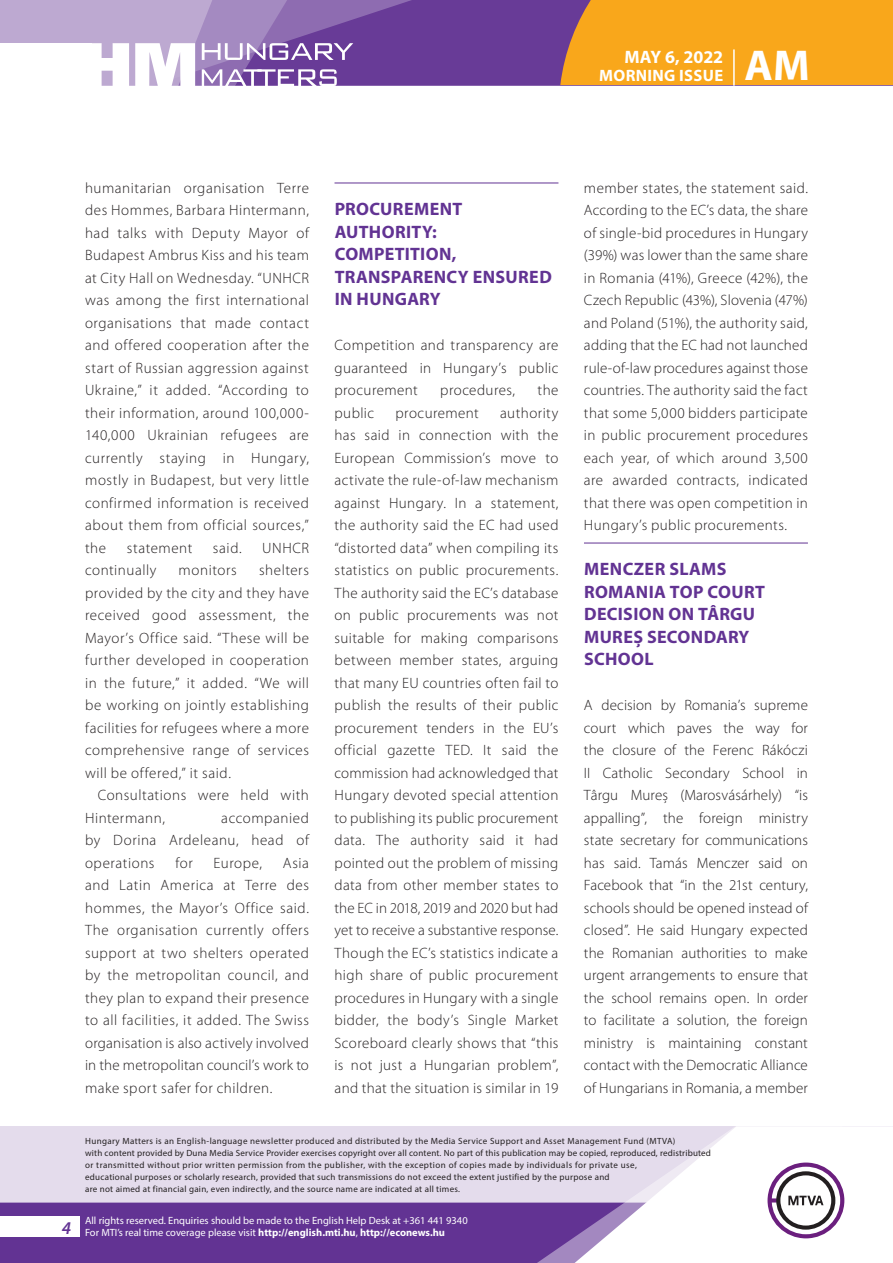
<style>
.page{position:relative;width:893px;height:1263px;background:#fff}
.page>*{position:absolute;margin:0;border:0;box-sizing:border-box;transform-origin:0 0}
.t1{font:700 43.35px "Myriad Pro";color:#fff}
._01_cimsor{font:700 18px/22.5px "Myriad Pro";letter-spacing:.02em;color:#623393}
.t2{font:700 18px "Myriad Pro";color:#fff}
.t3{font:italic 600 18px "Myriad Pro";color:#623393}
.t4{font:700 16.5px "Myriad Pro";letter-spacing:.02em;color:#fff}
._03_kenyer_szöveg-1{font:300 15px/22.5px "Myriad Pro";letter-spacing:.03em;color:#231f20;text-align:justify}
._03_kenyer_szöveg-2{font:300 15px/22.5px "Myriad Pro";letter-spacing:.035em;color:#231f20;text-align:justify}
.t5{font:10.5px/12px "Myriad Pro";color:#fff}
.t6{font:9px/12px "Myriad Pro";letter-spacing:.03em;color:#231f20}
.s1{font-weight:700}
</style>
<div class="page">
<div style="left:0;top:1126px;width:893px;height:137px;background:#e4dcec"></div>
<div style="left:0;top:1202px;width:506px;height:61px;background:#623393"></div>
<svg style="left:506px;top:1202px;width:69px;height:61px;background:#6b3e99"></svg>
<svg style="left:575px;top:1126px;width:318px;height:137px"></svg>
<div style="left:0;top:1216px;width:79px;height:20px;background:#fff"></div>
<div style="left:0;top:0;width:893px;height:85px;background:#683b97"></div>
<div style="left:560px;top:0;width:333px;height:85px;background:#f9a71b"></div>
<hr style="left:733px;top:49px;width:2px;height:37px;background:#fff">
<svg style="left:0;top:0;width:479px;height:86px"></svg>
<hr style="left:334px;top:183px;width:224px;height:1px;background:#623393">
<hr style="left:584px;top:543px;width:224px;height:1px;background:#623393">
<p class="t2" style="left:624px;top:45px;width:100px">MAY 6, 2022</p>
<p class="t4" style="left:599px;top:65px;width:125px">MORNING ISSUE</p>
<h1 class="t1" style="left:745px;top:37px;width:67px">AM</h1>
<p class="_03_kenyer_szöveg-1" style="left:85px;top:176px;width:225px">humanitarian organisation Terre des Hommes, Barbara Hintermann, had talks with Deputy Mayor of Budapest Ambrus Kiss and his team at City Hall on Wednesday. “UNHCR was among the first international organisations that made contact and offered cooperation after the start of Russian aggression against Ukraine,” it added. “According to their information, around 100,000- 140,000 Ukrainian refugees are currently staying in Hungary, mostly in Budapest, but very little confirmed information is received about them from official sources,” the</p>
<p class="_03_kenyer_szöveg-1" style="left:127px;top:536px;width:67px">statement</p>
<p class="_03_kenyer_szöveg-1" style="left:213px;top:536px;width:30px">said.</p>
<p class="_03_kenyer_szöveg-1" style="left:262px;top:536px;width:48px">UNHCR</p>
<p class="_03_kenyer_szöveg-1" style="left:85px;top:559px;width:73px">continually</p>
<p class="_03_kenyer_szöveg-1" style="left:179px;top:559px;width:60px">monitors</p>
<p class="_03_kenyer_szöveg-1" style="left:85px;top:559px;width:225px;text-indent:174px">shelters provided by the city and they have received good assessment, the Mayor’s Office said. “These will be further developed in cooperation in the future,” it added. “We will be working on jointly establishing facilities for refugees where a more comprehensive range of services will be offered,” it said.</p>
<p class="_03_kenyer_szöveg-2" style="left:85px;top:784px;width:225px;text-indent:13px">Consultations were held with<br>Hintermann,</p>
<p class="_03_kenyer_szöveg-2" style="left:85px;top:806px;width:225px;text-indent:136px">accompanied by Dorina Ardeleanu, head of operations</p>
<p class="_03_kenyer_szöveg-2" style="left:175px;top:851px;width:19px">for</p>
<p class="_03_kenyer_szöveg-2" style="left:214px;top:851px;width:50px">Europe,</p>
<p class="_03_kenyer_szöveg-2" style="left:85px;top:851px;width:225px;text-indent:198px">Asia and Latin America at Terre des hommes, the Mayor’s Office said.<br>The organisation currently offers support at two shelters operated by the metropolitan council, and they plan to expand their presence to all facilities, it added. The Swiss organisation is also actively involved in the metropolitan council’s work to make sport safer for children.</p>
<p class="_01_cimsor" style="left:335px;top:197px;width:219px">PROCUREMENT<br>AUTHORITY:<br>COMPETITION,<br>TRANSPARENCY ENSURED<br>IN HUNGARY</p>
<p class="_03_kenyer_szöveg-1" style="left:334px;top:334px;width:225px">Competition and transparency are guaranteed in Hungary’s public procurement</p>
<p class="_03_kenyer_szöveg-1" style="left:440px;top:379px;width:76px">procedures,</p>
<p class="_03_kenyer_szöveg-1" style="left:538px;top:379px;width:22px">the</p>
<p class="_03_kenyer_szöveg-1" style="left:334px;top:401px;width:225px;text-indent:166px">authority has said in connection with the European Commission’s move to activate the rule-of-law mechanism against Hungary. In a statement, the authority said the EC had used “distorted data” when compiling its statistics on public procurements.<br>The authority said the EC’s database on public procurements was not suitable for making comparisons between member states, arguing that many EU countries often fail to publish the results of their public procurement tenders in the EU’s official gazette TED. It said the commission had acknowledged that Hungary devoted special attention to publishing its public procurement data. The authority said it had pointed out the problem of missing data from other member states to the EC in 2018, 2019 and 2020 but had yet to receive a substantive response.<br>Though the EC’s statistics indicate a high share of public procurement procedures in Hungary with a single bidder, the body’s Single Market Scoreboard clearly shows that “this is not just a Hungarian problem”, and that the situation is similar in 19</p>
<p class="_03_kenyer_szöveg-1" style="left:334px;top:401px;width:41px">public</p>
<p class="_03_kenyer_szöveg-1" style="left:396px;top:401px;width:85px">procurement</p>
<p class="_03_kenyer_szöveg-1" style="left:584px;top:176px;width:225px">member states, the statement said.<br>According to the EC’s data, the share of single-bid procedures in Hungary (39%) was lower than the same share in Romania (41%), Greece (42%), the Czech Republic (43%), Slovenia (47%) and Poland (51%), the authority said, adding that the EC had not launched rule-of-law procedures against those countries. The authority said the fact that some 5,000 bidders participate in public procurement procedures each year, of which around 3,500 are awarded contracts, indicated that there was open competition in Hungary’s public procurements.</p>
<p class="_01_cimsor" style="left:584px;top:557px;width:182px">MENCZER SLAMS<br>ROMANIA TOP COURT<br>DECISION ON TÂRGU<br>MUREȘ SECONDARY<br>SCHOOL</p>
<p class="_03_kenyer_szöveg-1" style="left:584px;top:694px;width:225px">A decision by Romania’s supreme court which paves the way for the closure of the Ferenc Rákóczi II Catholic Secondary School in Târgu Mureș (Marosvásárhely) “is appalling”, the foreign ministry state secretary for communications has said. Tamás Menczer said on Facebook that “in the 21st century, schools should be opened instead of closed”. He said Hungary expected the Romanian authorities to make urgent arrangements to ensure that the school remains open. In order to facilitate a solution, the foreign ministry is maintaining constant contact with the Democratic Alliance of Hungarians in Romania, a member</p>
<p class="t3" style="left:62px;top:1217px;width:11px">4</p>
<p class="t6" style="left:85px;top:1134px;width:627px">Hungary Matters is an English-language newsletter produced and distributed by the Media Service Support and Asset Management Fund (MTVA)<br>with content provided by Duna Media Service Provider exercises copyright over all content. No part of this publication may be copied, reproduced, redistributed or transmitted without prior written permission from the publisher, with the exception of copies made by individuals for private use,<br>educational purposes or scholarly research, provided that such transmissions do not exceed the extent justified by the purpose and<br>are not aimed at financial gain, even indirectly, and the source name are indicated at all times.</p>
<p class="t5" style="left:85px;top:1214px;width:384px">All rights reserved. Enquiries should be made to the English Help Desk at +361 441 9340<br>For MTI’s real time coverage please visit <span class="s1">http://english.mti.hu</span>, <span class="s1">http://econews.hu</span></p>
</div>
